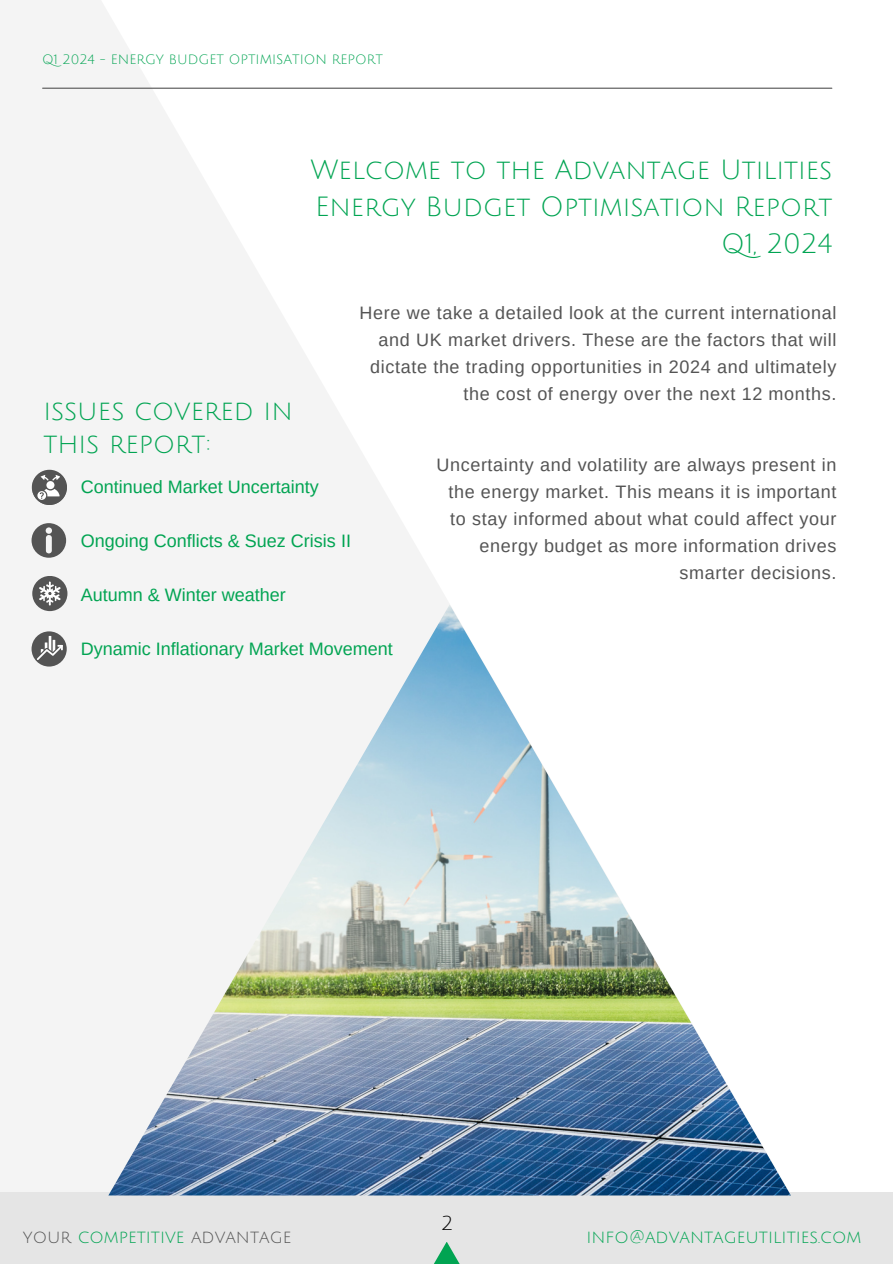
<style>
.page{position:relative;width:893px;height:1264px;background:#fff}
.page>*{position:absolute;margin:0;border:0;box-sizing:border-box;transform-origin:0 0}
.t1{font:27px/37.2px "Julius Sans One";color:#01a452;text-align:right}
.t2{font:19.5px "Julius Sans One";color:#000}
.t3{font:18px/27px "Arimo";letter-spacing:.035em;color:#545454;text-align:right}
.t4{font:18px "Arimo";color:#01a452}
.t5{font:17.7px "Julius Sans One";color:#01a452}
.t6{font:17.7px "Julius Sans One";color:#545454}
.t7{font:13.2px "Julius Sans One";color:#01a452}
.s1{color:#01a452}
</style>
<div class="page">
<div style="left:0;top:1192px;width:892px;height:71px;background:#e5e5e5"></div>
<img style="left:108px;top:604px;width:682px;height:591px">
<svg style="left:434px;top:1242px;width:25px;height:21px"></svg>
<hr style="left:43px;top:88px;width:788px;height:1px;background:#545454">
<div style="left:32px;top:576px;width:35px;height:35px;background:#545454;border-radius:50%"></div>
<div style="left:32px;top:631px;width:35px;height:35px;background:#545454;border-radius:50%"></div>
<svg style="left:39px;top:581px;width:21px;height:24px"></svg>
<svg style="left:37px;top:636px;width:26px;height:23px"></svg>
<svg style="left:32px;top:523px;width:34px;height:34px"></svg>
<svg style="left:32px;top:470px;width:35px;height:35px"></svg>
<p class="t7" style="left:42px;top:52px;width:342px">Q1 2024 - ENERGY BUDGET OPTIMISATION REPORT</p>
<p class="t1" style="left:43px;top:395px;width:251px;line-height:32.7px;text-align:left">issues covered in this report:</p>
<p class="t1" style="left:310px;top:151px;width:523px">Welcome to the Advantage Utilities</p>
<p class="t1" style="left:315px;top:188px;width:519px">Energy Budget Optimisation Report<br>Q1, 2024</p>
<p class="t3" style="left:359px;top:299px;width:478px">Here we take a detailed look at the current international and UK market drivers. These are the factors that will dictate the trading opportunities in 2024 and ultimately the cost of energy over the next 12 months.</p>
<p class="t4" style="left:81px;top:476px;width:239px">Continued Market Uncertainty</p>
<p class="t4" style="left:81px;top:530px;width:272px">Ongoing Conflicts &amp; Suez Crisis II</p>
<p class="t4" style="left:81px;top:584px;width:207px">Autumn &amp; Winter weather</p>
<p class="t4" style="left:81px;top:638px;width:313px">Dynamic Inflationary Market Movement</p>
<p class="t3" style="left:436px;top:451px;width:401px">Uncertainty and volatility are always present in the energy market. This means it is important to stay informed about what could affect your energy budget as more information drives smarter decisions.</p>
<p class="t2" style="left:441px;top:1213px;width:14px">2</p>
<p class="t6" style="left:23px;top:1228px;width:270px">your <span class="s1">competitive</span> advantage</p>
<p class="t5" style="left:586px;top:1228px;width:276px">info@advantageutilities.com</p>
</div>
